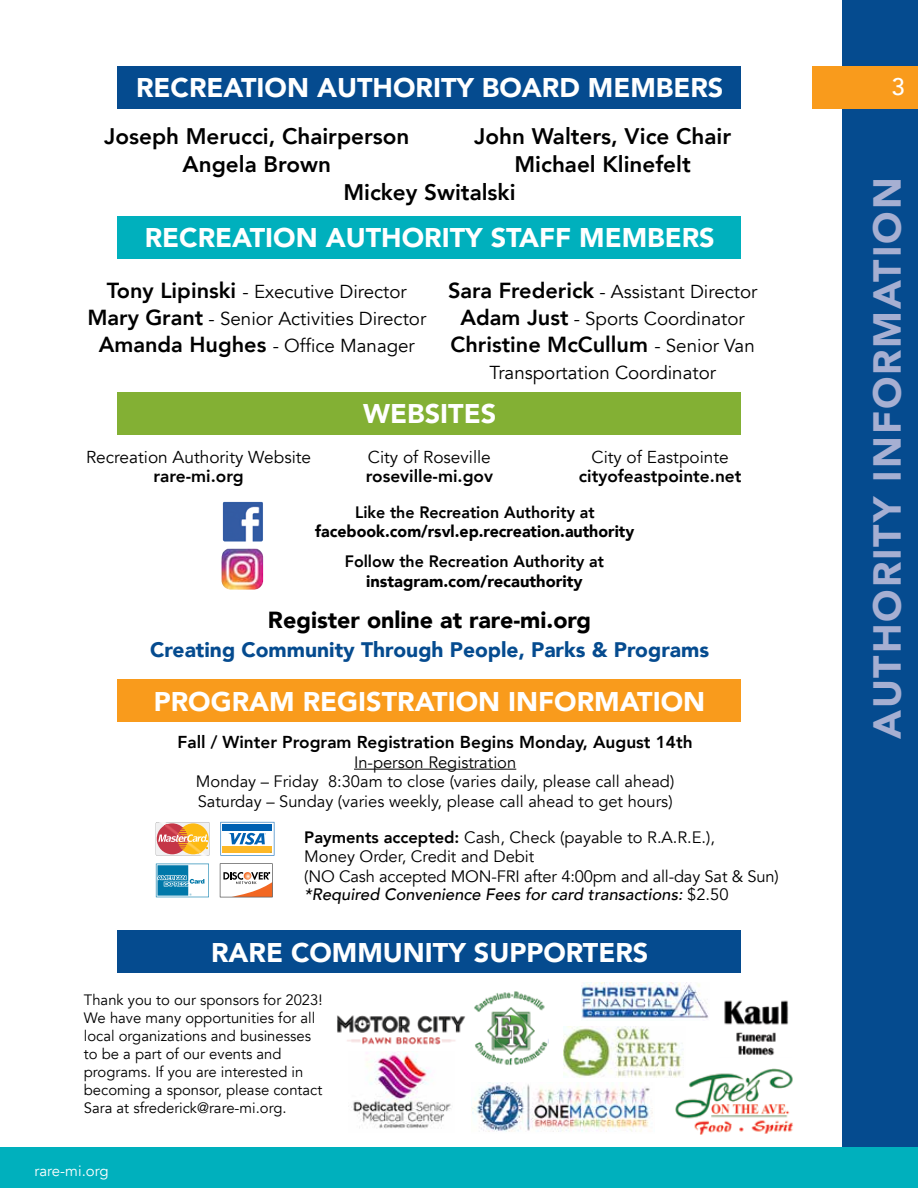
<style>
.page{position:relative;width:918px;height:1188px;background:#fff}
.page>*{position:absolute;margin:0;border:0;box-sizing:border-box;transform-origin:0 0}
.t1{font:900 39px "Avenir";letter-spacing:.05em;color:#a6afd2}
.t2{font:900 27px "Avenir";color:#fff}
.t3{font:500 24px "Avenir";color:#fff}
.t4{font:900 23.25px "Avenir";color:#000}
.t5{font:800 22.5px/28.5px "Avenir";color:#000;text-align:center}
.t6{font:800 21.75px "Avenir";color:#000}
.t7{font:900 21px "Avenir";color:#054b8f}
.t8{font:18.75px/27px "Avenir";color:#000;text-align:center}
.t9{font:800 17.25px "Avenir";color:#000}
.t10{font:17.25px "Avenir";color:#000}
.t11{font:16.5px/19.5px "Avenir";color:#000;text-align:center}
.t12{font:900 16.5px "Avenir";color:#000}
.t13{font:800 16.5px "Avenir";color:#000}
.t14{font:italic 500 16.5px "Avenir";color:#000}
.t15{font:15px/18px "Avenir";color:#000}
.t16{font:15px "Avenir";color:#fff}
.s1{font-weight:800;font-size:21.75px}
.s2{font-weight:400;font-size:18.75px}
.s3{font-weight:800}
.s4{font-weight:400;font-style:normal}
</style>
<div class="page">
<div style="left:842px;top:0;width:76px;height:1188px;background:#054b8f"></div>
<div style="left:812px;top:66px;width:106px;height:43px;background:#f99b1c"></div>
<div style="left:0;top:1148px;width:918px;height:40px;background:#00b0bd"></div>
<div style="left:118px;top:216px;width:623px;height:43px;background:#00b0bd"></div>
<div style="left:118px;top:66px;width:623px;height:43px;background:#054b8f"></div>
<hr style="left:354px;top:769px;width:162px;height:1px;background:#000">
<svg style="left:156px;top:864px;width:53px;height:33px"></svg>
<svg style="left:220px;top:864px;width:53px;height:33px"></svg>
<svg style="left:220px;top:822px;width:54px;height:34px"></svg>
<svg style="left:156px;top:822px;width:54px;height:34px"></svg>
<div style="left:118px;top:679px;width:623px;height:43px;background:#f99b1c"></div>
<div style="left:118px;top:392px;width:623px;height:43px;background:#83b034"></div>
<img style="left:223px;top:502px;width:40px;height:40px">
<img style="left:221px;top:549px;width:42px;height:41px">
<div style="left:118px;top:930px;width:623px;height:43px;background:#054b8f"></div>
<img style="left:724px;top:1000px;width:65px;height:56px">
<img style="left:674px;top:1068px;width:119px;height:67px">
<img style="left:474px;top:991px;width:74px;height:75px">
<img style="left:563px;top:1026px;width:123px;height:51px">
<img style="left:472px;top:1082px;width:181px;height:50px">
<img style="left:581px;top:983px;width:128px;height:36px">
<img style="left:351px;top:1052px;width:100px;height:77px">
<img style="left:337px;top:1015px;width:129px;height:30px">
<h2 class="t2" style="left:136px;top:65px;width:589px">RECREATION AUTHORITY BOARD MEMBERS</h2>
<h3 class="t5" style="left:104px;top:122px;width:307px">Joseph Merucci, Chairperson<br>Angela Brown</h3>
<h3 class="t5" style="left:474px;top:122px;width:258px">John Walters, Vice Chair</h3>
<h3 class="t5" style="left:514px;top:150px;width:178px">Michael Klinefelt</h3>
<h3 class="t5" style="left:343px;top:178px;width:174px">Mickey Switalski</h3>
<h2 class="t2" style="left:145px;top:215px;width:571px">RECREATION AUTHORITY STAFF MEMBERS</h2>
<p class="t8" style="left:87px;top:278px;width:340px"><span class="s1">Tony Lipinski</span> - Executive Director<br><span class="s1">Mary Grant</span> - Senior Activities Director<br><span class="s1">Amanda Hughes</span> - Office Manager</p>
<p class="t8" style="left:448px;top:278px;width:311px"><span class="s1">Sara Frederick</span> - Assistant Director<br><span class="s1">Adam Just</span> - Sports Coordinator</p>
<h3 class="t6" style="left:451px;top:327px;width:306px">Christine McCullum <span class="s2">- Senior Van</span></h3>
<p class="t8" style="left:489px;top:359px;width:228px">Transportation Coordinator</p>
<p class="t10" style="left:86px;top:447px;width:227px">Recreation Authority Website</p>
<p class="t9" style="left:154px;top:463px;width:92px">rare-mi.org</p>
<h2 class="t2" style="left:363px;top:391px;width:135px">WEBSITES</h2>
<p class="t10" style="left:368px;top:447px;width:124px">City of Roseville</p>
<p class="t9" style="left:366px;top:463px;width:129px">roseville-mi.gov</p>
<p class="t10" style="left:592px;top:447px;width:139px">City of Eastpointe</p>
<p class="t9" style="left:579px;top:463px;width:164px">cityofeastpointe.net</p>
<p class="t13" style="left:355px;top:499px;width:241px">Like the Recreation Authority at</p>
<p class="t12" style="left:315px;top:517px;width:321px">facebook.com/rsvl.ep.recreation.authority</p>
<p class="t13" style="left:345px;top:549px;width:261px">Follow the Recreation Authority at</p>
<p class="t12" style="left:366px;top:567px;width:218px">instagram.com/recauthority</p>
<h3 class="t4" style="left:268px;top:600px;width:325px">Register online at rare-mi.org</h3>
<p class="t7" style="left:150px;top:632px;width:561px">Creating Community Through People, Parks &amp; Programs</p>
<h2 class="t2" style="left:154px;top:678px;width:553px">PROGRAM REGISTRATION INFORMATION</h2>
<p class="t9" style="left:178px;top:729px;width:517px">Fall / Winter Program Registration Begins Monday, August 14th</p>
<p class="t11" style="left:196px;top:753px;width:480px">In-person Registration<br>Monday – Friday 8:30am to close (varies daily, please call ahead)<br>Saturday – Sunday (varies weekly, please call ahead to get hours)</p>
<p class="t11" style="left:304px;top:828px;width:476px;text-align:left"><span class="s3">Payments accepted:</span> Cash, Check (payable to R.A.R.E.),<br>Money Order, Credit and Debit<br>(NO Cash accepted MON-FRI after 4:00pm and all-day Sat &amp; Sun)</p>
<p class="t14" style="left:304px;top:884px;width:426px">*Required Convenience Fees for card transactions: <span class="s4">$2.50</span></p>
<h2 class="t2" style="left:211px;top:929px;width:439px">RARE COMMUNITY SUPPORTERS</h2>
<p class="t15" style="left:84px;top:991px;width:240px">Thank you to our sponsors for 2023!<br>We have many opportunities for all local organizations and businesses to be a part of our events and programs. If you are interested in becoming a sponsor, please contact Sara at sfrederick@rare-mi.org.</p>
<p class="t16" style="left:34px;top:1162px;width:76px">rare-mi.org</p>
<h3 class="t3" style="left:892px;top:66px;width:15px">3</h3>
<h1 class="t1" style="left:854px;top:739px;width:563px;rotate:-90deg">AUTHORITY INFORMATION</h1>
</div>
